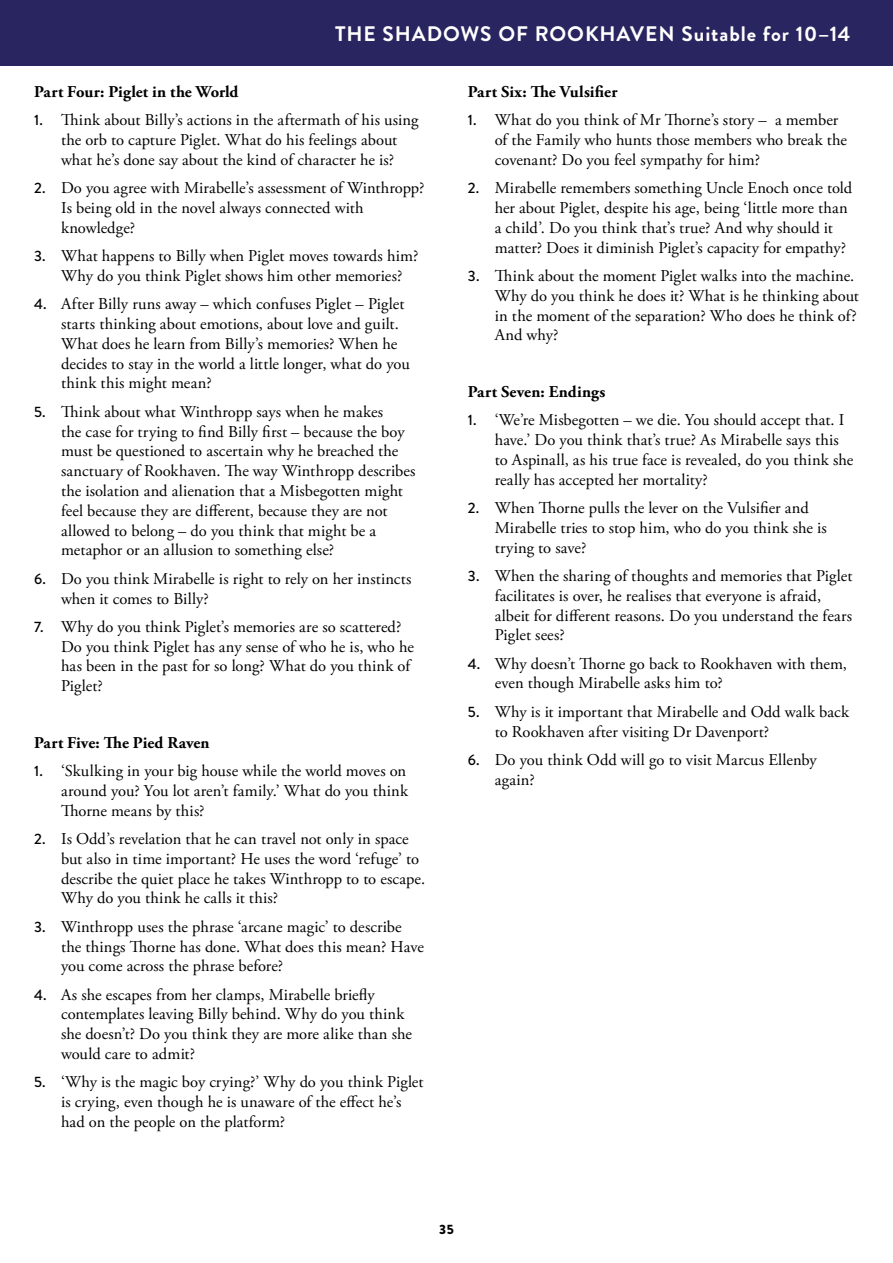
<style>
.page{position:relative;width:893px;height:1263px;background:#fff}
.page>*{position:absolute;margin:0;border:0;box-sizing:border-box;transform-origin:0 0}
.t1{font:700 21px "Brandon Grotesque";letter-spacing:.045em;color:#fff}
.t2{font:16.5px/19.8px "Adobe Garamond Pro";letter-spacing:.005em;color:#000}
.t3{font:700 16.5px "Adobe Garamond Pro";letter-spacing:.005em;color:#000}
.t4{font:900 13.5px "Brandon Grotesque";color:#000}
.s1{font-family:"Brandon Grotesque";font-weight:500;font-size:15px}
</style>
<div class="page">
<div style="left:0;top:0;width:893px;height:65px;background:#292560"></div>
<p class="t1" style="left:335px;top:19px;width:517px">THE SHADOWS OF ROOKHAVEN Suitable for 10–14</p>
<p class="t3" style="left:34px;top:82px;width:206px">Part Four: Piglet in the World</p>
<p class="t2" style="left:34px;top:111px;width:386px;text-align:center"><span class="s1">1.</span> Think about Billy’s actions in the aftermath of his using the orb to capture Piglet. What do his feelings about<br>what he’s done say about the kind of character he is?</p>
<p class="t2" style="left:61px;top:179px;width:365px;text-indent:-27px"><span class="s1">2.</span> Do you agree with Mirabelle’s assessment of Winthropp?<br>Is being old in the novel always connected with knowledge?</p>
<p class="t2" style="left:61px;top:247px;width:359px;text-indent:-27px"><span class="s1">3.</span> What happens to Billy when Piglet moves towards him?<br>Why do you think Piglet shows him other memories?</p>
<p class="t2" style="left:61px;top:295px;width:350px;text-indent:-27px"><span class="s1">4.</span> After Billy runs away – which confuses Piglet – Piglet starts thinking about emotions, about love and guilt.<br>What does he learn from Billy’s memories? When he decides to stay in the world a little longer, what do you think this might mean?</p>
<p class="t2" style="left:61px;top:402px;width:356px;text-indent:-27px"><span class="s1">5.</span> Think about what Winthropp says when he makes<br>the case for trying to find Billy first – because the boy must be questioned to ascertain why he breached the sanctuary of Rookhaven. The way Winthropp describes the isolation and alienation that a Misbegotten might feel because they are different, because they are not allowed to belong – do you think that might be a metaphor or an allusion to something else?</p>
<p class="t2" style="left:61px;top:569px;width:352px;text-indent:-27px"><span class="s1">6.</span> Do you think Mirabelle is right to rely on her instincts when it comes to Billy?</p>
<p class="t2" style="left:61px;top:617px;width:354px;text-indent:-27px"><span class="s1">7.</span> Why do you think Piglet’s memories are so scattered?<br>Do you think Piglet has any sense of who he is, who he has been in the past for so long? What do you think of Piglet?</p>
<p class="t3" style="left:34px;top:733px;width:177px">Part Five: The Pied Raven</p>
<p class="t2" style="left:61px;top:761px;width:349px;text-align:justify;text-indent:-27px"><span class="s1">1.</span> ‘Skulking in your big house while the world moves on around you? You lot aren’t family.’ What do you think Thorne means by this?</p>
<p class="t2" style="left:61px;top:829px;width:366px;text-indent:-27px"><span class="s1">2.</span> Is Odd’s revelation that he can travel not only in space but also in time important? He uses the word ‘refuge’ to describe the quiet place he takes Winthropp to to escape.<br>Why do you think he calls it this?</p>
<p class="t2" style="left:61px;top:917px;width:364px;text-indent:-27px"><span class="s1">3.</span> Winthropp uses the phrase ‘arcane magic’ to describe the things Thorne has done. What does this mean? Have you come across the phrase before?</p>
<p class="t2" style="left:61px;top:985px;width:352px;text-indent:-27px"><span class="s1">4.</span> As she escapes from her clamps, Mirabelle briefly contemplates leaving Billy behind. Why do you think she doesn’t? Do you think they are more alike than she would care to admit?</p>
<p class="t2" style="left:61px;top:1073px;width:364px;text-indent:-27px"><span class="s1">5.</span> ‘Why is the magic boy crying?’ Why do you think Piglet is crying, even though he is unaware of the effect he’s had on the people on the platform?</p>
<p class="t3" style="left:468px;top:82px;width:151px">Part Six: The Vulsifier</p>
<p class="t2" style="left:495px;top:111px;width:354px;text-indent:-27px"><span class="s1">1.</span> What do you think of Mr Thorne’s story – a member of the Family who hunts those members who break the covenant? Do you feel sympathy for him?</p>
<p class="t2" style="left:495px;top:179px;width:359px;text-indent:-27px"><span class="s1">2.</span> Mirabelle remembers something Uncle Enoch once told her about Piglet, despite his age, being ‘little more than a child’. Do you think that’s true? And why should it matter? Does it diminish Piglet’s capacity for empathy?</p>
<p class="t2" style="left:495px;top:266px;width:366px;text-indent:-27px"><span class="s1">3.</span> Think about the moment Piglet walks into the machine.<br>Why do you think he does it? What is he thinking about in the moment of the separation? Who does he think of?<br>And why?</p>
<p class="t3" style="left:468px;top:382px;width:139px">Part Seven: Endings</p>
<p class="t2" style="left:495px;top:411px;width:360px;text-indent:-27px"><span class="s1">1.</span> ‘We’re Misbegotten – we die. You should accept that. I have.’ Do you think that’s true? As Mirabelle says this to Aspinall, as his true face is revealed, do you think she really has accepted her mortality?</p>
<p class="t2" style="left:495px;top:498px;width:333px;text-indent:-27px"><span class="s1">2.</span> When Thorne pulls the lever on the Vulsifier and<br>Mirabelle tries to stop him, who do you think she is trying to save?</p>
<p class="t2" style="left:495px;top:566px;width:359px;text-indent:-27px"><span class="s1">3.</span> When the sharing of thoughts and memories that Piglet facilitates is over, he realises that everyone is afraid, albeit for different reasons. Do you understand the fears Piglet sees?</p>
<p class="t2" style="left:495px;top:654px;width:354px;text-indent:-27px"><span class="s1">4.</span> Why doesn’t Thorne go back to Rookhaven with them, even though Mirabelle asks him to?</p>
<p class="t2" style="left:495px;top:702px;width:356px;text-indent:-27px"><span class="s1">5.</span> Why is it important that Mirabelle and Odd walk back to Rookhaven after visiting Dr Davenport?</p>
<p class="t2" style="left:495px;top:750px;width:324px;text-indent:-27px"><span class="s1">6.</span> Do you think Odd will go to visit Marcus Ellenby again?</p>
<p class="t4" style="left:439px;top:1220px;width:16px">35</p>
</div>
